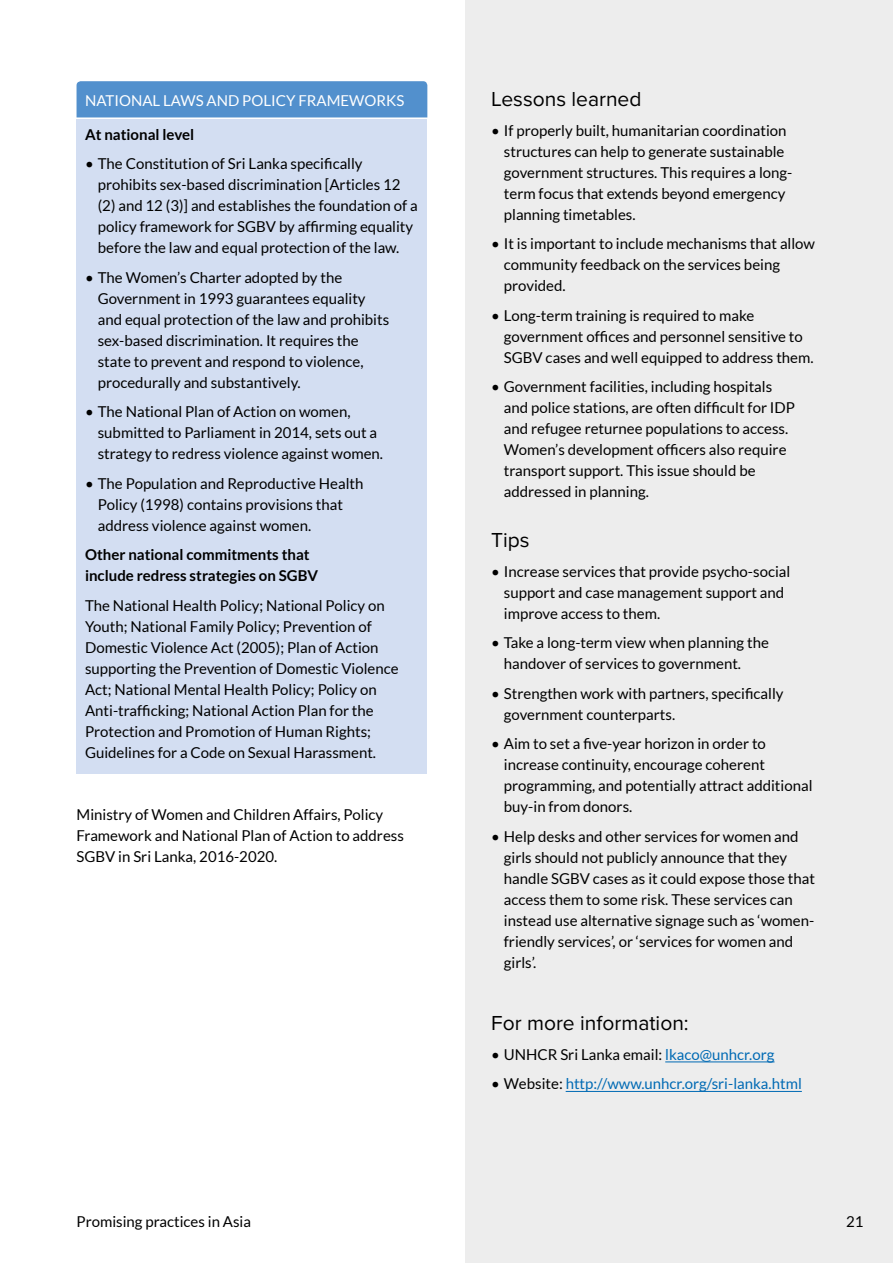
<style>
.page{position:relative;width:893px;height:1263px;background:#fff}
.page>*{position:absolute;margin:0;border:0;box-sizing:border-box;transform-origin:0 0}
.t1{font:21px "Proxima Nova";color:#000}
.t2{font:15px/21px "Lato";color:#000}
.t3{font:700 15px/21px "Lato";color:#000}
.t4{font:15px "Lato";color:#006ab4}
.t5{font:15px "Lato";color:#fff}
.s1{color:#006ab4}
.s2{color:#000}
</style>
<div class="page">
<div style="left:466px;top:0;width:427px;height:1263px;background:#ededed"></div>
<hr style="left:665px;top:1061px;width:109px;height:1px;background:#006ab4">
<hr style="left:566px;top:1091px;width:236px;height:1px;background:#006ab4">
<div style="left:77px;top:81px;width:350px;height:36px;background:#5290cd"></div>
<div style="left:77px;top:119px;width:350px;height:36px;background:#d3def2"></div>
<div style="left:77px;top:149px;width:350px;height:120px;background:#d3def2"></div>
<div style="left:77px;top:262px;width:350px;height:141px;background:#d3def2"></div>
<div style="left:77px;top:397px;width:350px;height:78px;background:#d3def2"></div>
<div style="left:77px;top:468px;width:350px;height:78px;background:#d3def2"></div>
<div style="left:77px;top:540px;width:350px;height:57px;background:#d3def2"></div>
<div style="left:77px;top:590px;width:350px;height:184px;background:#d3def2"></div>
<p class="t5" style="left:85px;top:92px;width:321px">NATIONAL LAWS AND POLICY FRAMEWORKS</p>
<p class="t3" style="left:85px;top:124px;width:111px">At national level</p>
<p class="t2" style="left:98px;top:153px;width:321px;text-indent:-13px">• The Constitution of Sri Lanka specifically prohibits sex-based discrimination [Articles 12 (2) and 12 (3)] and establishes the foundation of a policy framework for SGBV by affirming equality before the law and equal protection of the law.</p>
<p class="t2" style="left:98px;top:267px;width:293px;text-indent:-13px">• The Women’s Charter adopted by the Government in 1993 guarantees equality and equal protection of the law and prohibits sex-based discrimination. It requires the state to prevent and respond to violence, procedurally and substantively.</p>
<p class="t2" style="left:98px;top:401px;width:287px;text-indent:-13px">• The National Plan of Action on women, submitted to Parliament in 2014, sets out a strategy to redress violence against women.</p>
<p class="t2" style="left:98px;top:473px;width:267px;text-indent:-13px">• The Population and Reproductive Health<br>Policy (1998) contains provisions that address violence against women.</p>
<p class="t3" style="left:85px;top:544px;width:235px">Other national commitments that include redress strategies on SGBV</p>
<p class="t2" style="left:85px;top:595px;width:315px">The National Health Policy; National Policy on Youth; National Family Policy; Prevention of Domestic Violence Act (2005); Plan of Action supporting the Prevention of Domestic Violence Act; National Mental Health Policy; Policy on Anti-trafficking; National Action Plan for the Protection and Promotion of Human Rights; Guidelines for a Code on Sexual Harassment.</p>
<p class="t2" style="left:77px;top:804px;width:329px">Ministry of Women and Children Affairs, Policy<br>Framework and National Plan of Action to address<br>SGBV in Sri Lanka, 2016-2020.</p>
<h1 class="t1" style="left:491px;top:87px;width:152px">Lessons learned</h1>
<p class="t2" style="left:504px;top:120px;width:290px;text-indent:-13px">• If properly built, humanitarian coordination structures can help to generate sustainable government structures. This requires a long&shy;term focus that extends beyond emergency planning timetables.</p>
<p class="t2" style="left:504px;top:233px;width:313px;text-indent:-13px">• It is important to include mechanisms that allow community feedback on the services being provided.</p>
<p class="t2" style="left:504px;top:305px;width:311px;text-indent:-13px">• Long-term training is required to make government offices and personnel sensitive to<br>SGBV cases and well equipped to address them.</p>
<p class="t2" style="left:504px;top:376px;width:293px;text-indent:-13px">• Government facilities, including hospitals and police stations, are often difficult for IDP and refugee returnee populations to access.<br>Women’s development officers also require transport support. This issue should be addressed in planning.</p>
<h1 class="t1" style="left:491px;top:528px;width:40px">Tips</h1>
<p class="t2" style="left:504px;top:561px;width:288px;text-indent:-13px">• Increase services that provide psycho-social support and case management support and improve access to them.</p>
<p class="t2" style="left:504px;top:632px;width:266px;text-indent:-13px">• Take a long-term view when planning the handover of services to government.</p>
<p class="t2" style="left:504px;top:683px;width:281px;text-indent:-13px">• Strengthen work with partners, specifically government counterparts.</p>
<p class="t2" style="left:504px;top:733px;width:310px;text-indent:-13px">• Aim to set a five-year horizon in order to increase continuity, encourage coherent programming, and potentially attract additional buy-in from donors.</p>
<p class="t2" style="left:504px;top:826px;width:313px;text-indent:-13px">• Help desks and other services for women and girls should not publicly announce that they handle SGBV cases as it could expose those that access them to some risk. These services can instead use alternative signage such as ‘women&shy;friendly services’, or ‘services for women and girls’.</p>
<h1 class="t1" style="left:491px;top:1011px;width:199px">For more information:</h1>
<p class="t2" style="left:491px;top:1044px;width:285px">• UNHCR Sri Lanka email: <span class="s1">lkaco@unhcr.org</span></p>
<p class="t4" style="left:491px;top:1075px;width:312px"><span class="s2">• Website:</span> http://www.unhcr.org/sri-lanka.html</p>
<p class="t2" style="left:77px;top:1210px;width:176px">Promising practices in Asia</p>
<p class="t2" style="left:846px;top:1210px;width:19px">21</p>
</div>
